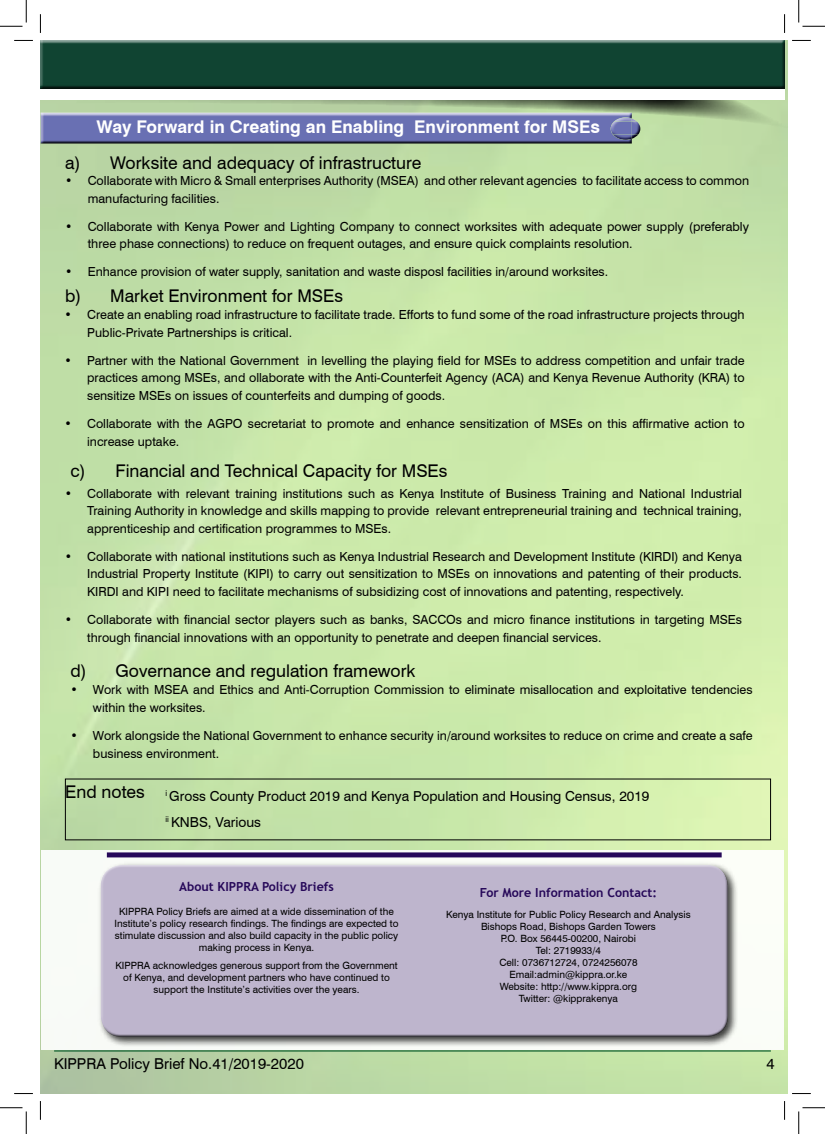
<style>
.page{position:relative;width:825px;height:1134px;background:#fff}
.page>*{position:absolute;margin:0;border:0;box-sizing:border-box;transform-origin:0 0}
.t1{font:17.5px "Swiss 721 BT";color:#000}
.t2{font:700 17.5px "Swiss 721 BT";color:#fff}
.t3{font:15px "Swiss 721 BT";color:#000}
.t4{font:13.75px/25.6px "Swiss 721 BT";color:#000}
.t5{font:12.5px/17.5px "Swiss 721 BT";color:#000}
.t6{font:700 12.5px "Trebuchet MS";color:#260859}
.t7{font:10px/12px "Swiss 721 BT";color:#000;text-align:center}
</style>
<div class="page">
<img style="left:40px;top:40px;width:748px;height:1053px">
<hr style="left:54px;top:1050px;width:717px;height:1px;background:#136232">
<svg style="left:65px;top:778px;width:706px;height:62px;background:#c4e0a5"></svg>
<svg style="left:40px;top:64px;width:748px;height:71px;background:#a8c095"></svg>
<div style="left:40px;top:40px;width:745px;height:51px;background:#000;opacity:.75"></div>
<div style="left:40px;top:89px;width:745px;height:10px;background:#fff"></div>
<div style="left:39px;top:112px;width:601px;height:32px;background:#000;opacity:.75"></div>
<div style="left:41px;top:850px;width:743px;height:199px;background:#f9fbf7"></div>
<div style="left:97px;top:861px;width:641px;height:185px;background:#000;opacity:.75"></div>
<div style="left:100px;top:863px;width:627px;height:164px;background:#fff;opacity:.75"></div>
<div style="left:101px;top:870px;width:629px;height:167px;background:#beb5cd"></div>
<div style="left:107px;top:852px;width:615px;height:5px;background:#260859"></div>
<svg style="left:14px;top:40px;width:19px;height:1px"></svg>
<svg style="left:792px;top:40px;width:19px;height:1px"></svg>
<svg style="left:14px;top:1093px;width:19px;height:1px"></svg>
<svg style="left:792px;top:1093px;width:19px;height:1px"></svg>
<svg style="left:40px;top:14px;width:1px;height:19px"></svg>
<svg style="left:40px;top:1101px;width:1px;height:18px"></svg>
<svg style="left:784px;top:14px;width:1px;height:19px"></svg>
<svg style="left:784px;top:1101px;width:1px;height:18px"></svg>
<svg style="left:0;top:0;width:27px;height:27px"></svg>
<svg style="left:0;top:1107px;width:27px;height:26px"></svg>
<svg style="left:798px;top:0;width:27px;height:27px"></svg>
<svg style="left:798px;top:1107px;width:27px;height:26px"></svg>
<h1 class="t2" style="left:96px;top:116px;width:505px">Way Forward in Creating an Enabling Environment for MSEs</h1>
<h1 class="t1" style="left:65px;top:151px;width:358px">a) Worksite and adequacy of infrastructure</h1>
<p class="t5" style="left:88px;top:171px;width:663px;text-indent:-22px">• Collaborate with Micro &amp; Small enterprises Authority (MSEA) and other relevant agencies to facilitate access to common manufacturing facilities.</p>
<p class="t5" style="left:88px;top:217px;width:663px;text-indent:-22px">• Collaborate with Kenya Power and Lighting Company to connect worksites with adequate power supply (preferably three phase connections) to reduce on frequent outages, and ensure quick complaints resolution.</p>
<p class="t5" style="left:65px;top:262px;width:544px">• Enhance provision of water supply, sanitation and waste disposl facilities in/around worksites.</p>
<p class="t5" style="left:87px;top:305px;width:659px;text-indent:-22px">• Create an enabling road infrastructure to facilitate trade. Efforts to fund some of the road infrastructure projects through<br>Public-Private Partnerships is critical.</p>
<p class="t5" style="left:87px;top:351px;width:659px;text-align:justify;text-indent:-22px">• Partner with the National Government in levelling the playing field for MSEs to address competition and unfair trade practices among MSEs, and ollaborate with the Anti-Counterfeit Agency (ACA) and Kenya Revenue Authority (KRA) to sensitize MSEs on issues of counterfeits and dumping of goods.</p>
<p class="t5" style="left:87px;top:414px;width:659px;text-indent:-22px">• Collaborate with the AGPO secretariat to promote and enhance sensitization of MSEs on this affirmative action to increase uptake.</p>
<h1 class="t1" style="left:65px;top:284px;width:279px">b) Market Environment for MSEs</h1>
<h1 class="t1" style="left:70px;top:458px;width:379px">c) Financial and Technical Capacity for MSEs</h1>
<p class="t5" style="left:87px;top:484px;width:656px;text-align:justify;text-indent:-22px">• Collaborate with relevant training institutions such as Kenya Institute of Business Training and National Industrial Training Authority in knowledge and skills mapping to provide relevant entrepreneurial training and technical training, apprenticeship and certification programmes to MSEs.</p>
<p class="t5" style="left:87px;top:547px;width:656px;text-align:justify;text-indent:-22px">• Collaborate with national institutions such as Kenya Industrial Research and Development Institute (KIRDI) and Kenya Industrial Property Institute (KIPI) to carry out sensitization to MSEs on innovations and patenting of their products.<br>KIRDI and KIPI need to facilitate mechanisms of subsidizing cost of innovations and patenting, respectively.</p>
<p class="t5" style="left:87px;top:610px;width:656px;text-indent:-22px">• Collaborate with financial sector players such as banks, SACCOs and micro finance institutions in targeting MSEs through financial innovations with an opportunity to penetrate and deepen financial services.</p>
<h1 class="t1" style="left:70px;top:658px;width:347px">d) Governance and regulation framework</h1>
<p class="t5" style="left:93px;top:680px;width:661px;text-indent:-22px">• Work with MSEA and Ethics and Anti-Corruption Commission to eliminate misallocation and exploitative tendencies within the worksites.</p>
<p class="t5" style="left:93px;top:726px;width:661px;text-indent:-22px">• Work alongside the National Government to enhance security in/around worksites to reduce on crime and create a safe business environment.</p>
<h1 class="t1" style="left:65px;top:780px;width:81px">End notes</h1>
<p class="t4" style="left:165px;top:782px;width:486px"><sup>i</sup> Gross County Product 2019 and Kenya Population and Housing Census, 2019 <sup>ii</sup> KNBS, Various</p>
<p class="t6" style="left:179px;top:878px;width:156px">About KIPPRA Policy Briefs</p>
<p class="t6" style="left:480px;top:884px;width:179px">For More Information Contact:</p>
<p class="t7" style="left:115px;top:905px;width:286px">KIPPRA Policy Briefs are aimed at a wide dissemination of the Institute’s policy research findings. The findings are expected to stimulate discussion and also build capacity in the public policy making process in Kenya.</p>
<p class="t7" style="left:116px;top:958px;width:284px">KIPPRA acknowledges generous support from the Government of Kenya, and development partners who have continued to support the Institute’s activities over the years.</p>
<p class="t7" style="left:446px;top:907px;width:246px">Kenya Institute for Public Policy Research and Analysis<br>Bishops Road, Bishops Garden Towers<br>P.O. Box 56445-00200, Nairobi<br>Tel: 2719933/4<br>Cell: 0736712724, 0724256078<br>Email:admin@kippra.or.ke<br>Website: http://www.kippra.org<br>Twitter: @kipprakenya</p>
<p class="t3" style="left:54px;top:1053px;width:251px">KIPPRA Policy Brief No.41/2019-2020</p>
<p class="t3" style="left:766px;top:1053px;width:10px">4</p>
</div>
